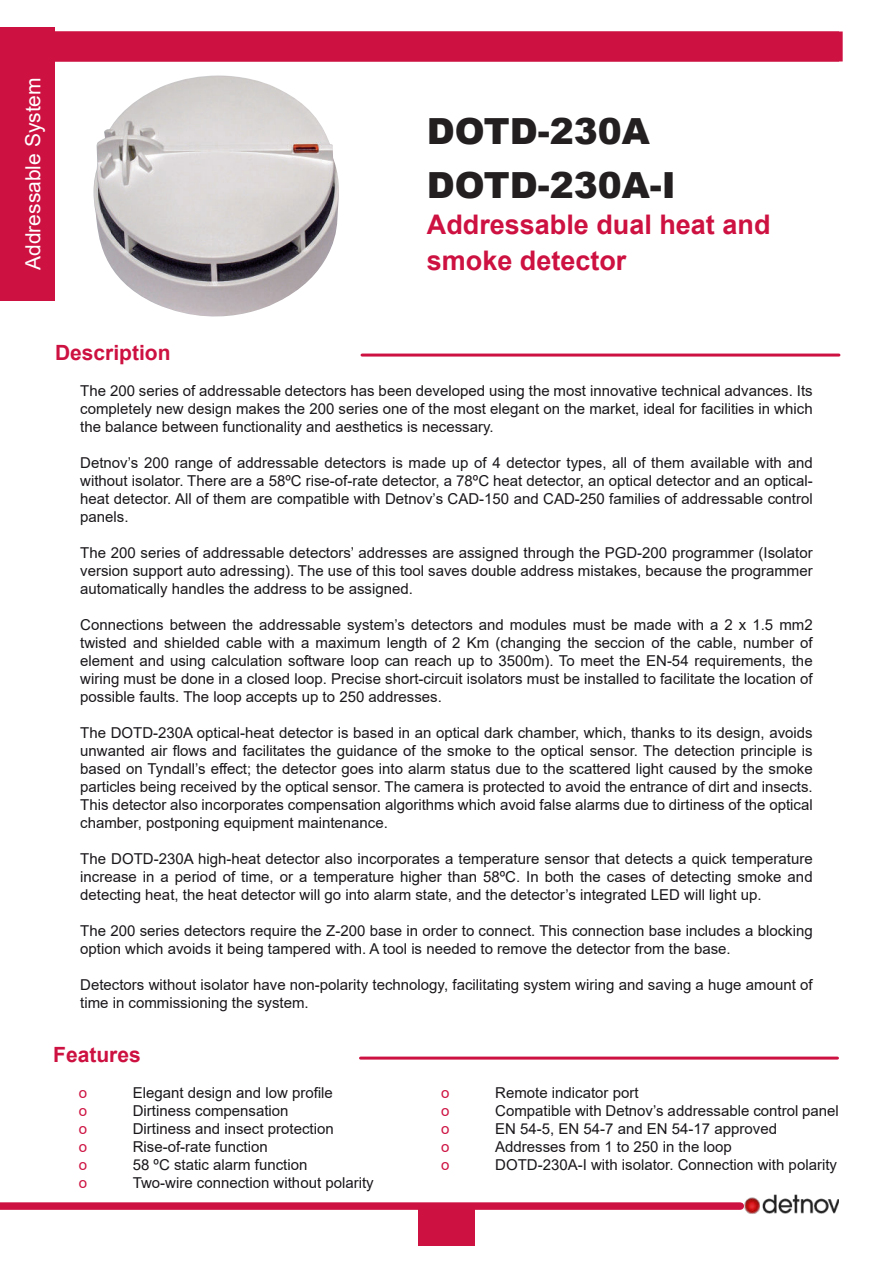
<style>
.page{position:relative;width:893px;height:1263px;background:#fff}
.page>*{position:absolute;margin:0;border:0;box-sizing:border-box;transform-origin:0 0}
.t1{font:900 36px/54px "Arial";color:#231f20}
.t2{font:700 27px/36px "Arial";color:#cd1141}
.t3{font:700 21px "Arial";color:#cd1141}
.t4{font:21px "Arial";color:#fff}
.t5{font:15px/18px "Arial";color:#1a171b;text-align:justify}
.t6{font:15px "Arial";color:#cd1141}
</style>
<div class="page">
<div style="left:0;top:28px;width:54px;height:273px;background:#cd1141"></div>
<div style="left:0;top:1202px;width:740px;height:8px;background:#cd1141"></div>
<div style="left:418px;top:1209px;width:56px;height:37px;background:#cd1141"></div>
<img style="left:742px;top:1194px;width:97px;height:20px">
<div style="left:47px;top:32px;width:792px;height:30px;background:#cd1141"></div>
<hr style="left:362px;top:354px;width:477px;height:3px;background:#cd1141">
<hr style="left:360px;top:1056px;width:477px;height:3px;background:#cd1141">
<img style="left:93px;top:75px;width:246px;height:242px">
<h3 class="t4" style="left:25px;top:270px;width:194px;rotate:-90deg">Addressable System</h3>
<h1 class="t1" style="left:427px;top:105px;width:251px">DOTD-230A<br>DOTD-230A-I</h1>
<h2 class="t2" style="left:427px;top:209px;width:345px">Addressable dual heat and smoke detector</h2>
<h3 class="t3" style="left:55px;top:345px;width:117px">Description</h3>
<p class="t5" style="left:80px;top:383px;width:734px">The 200 series of addressable detectors has been developed using the most innovative technical advances. Its completely new design makes the 200 series one of the most elegant on the market, ideal for facilities in which the balance between functionality and aesthetics is necessary.</p>
<p class="t5" style="left:80px;top:455px;width:734px">Detnov’s 200 range of addressable detectors is made up of 4 detector types, all of them available with and without isolator. There are a 58ºC rise-of-rate detector, a 78ºC heat detector, an optical detector and an optical&shy;heat detector. All of them are compatible with Detnov’s CAD-150 and CAD-250 families of addressable control panels.</p>
<p class="t5" style="left:80px;top:545px;width:734px">The 200 series of addressable detectors’ addresses are assigned through the PGD-200 programmer (Isolator version support auto adressing). The use of this tool saves double address mistakes, because the programmer automatically handles the address to be assigned.</p>
<p class="t5" style="left:80px;top:617px;width:734px">Connections between the addressable system’s detectors and modules must be made with a 2 x 1.5 mm2 twisted and shielded cable with a maximum length of 2 Km (changing the seccion of the cable, number of element and using calculation software loop can reach up to 3500m). To meet the EN-54 requirements, the wiring must be done in a closed loop. Precise short-circuit isolators must be installed to facilitate the location of possible faults. The loop accepts up to 250 addresses.</p>
<p class="t5" style="left:80px;top:725px;width:734px">The DOTD-230A optical-heat detector is based in an optical dark chamber, which, thanks to its design, avoids unwanted air flows and facilitates the guidance of the smoke to the optical sensor. The detection principle is based on Tyndall’s effect; the detector goes into alarm status due to the scattered light caused by the smoke particles being received by the optical sensor. The camera is protected to avoid the entrance of dirt and insects.<br>This detector also incorporates compensation algorithms which avoid false alarms due to dirtiness of the optical chamber, postponing equipment maintenance.</p>
<p class="t5" style="left:80px;top:851px;width:734px">The DOTD-230A high-heat detector also incorporates a temperature sensor that detects a quick temperature increase in a period of time, or a temperature higher than 58ºC. In both the cases of detecting smoke and detecting heat, the heat detector will go into alarm state, and the detector’s integrated LED will light up.</p>
<p class="t5" style="left:80px;top:923px;width:734px">The 200 series detectors require the Z-200 base in order to connect. This connection base includes a blocking option which avoids it being tampered with. A tool is needed to remove the detector from the base.</p>
<p class="t5" style="left:80px;top:977px;width:734px">Detectors without isolator have non-polarity technology, facilitating system wiring and saving a huge amount of time in commissioning the system.</p>
<h3 class="t3" style="left:53px;top:1047px;width:89px">Features</h3>
<p class="t6" style="left:79px;top:1087px;width:10px">o</p>
<p class="t5" style="left:133px;top:1084px;width:202px">Elegant design and low profile</p>
<p class="t6" style="left:79px;top:1105px;width:10px">o</p>
<p class="t5" style="left:133px;top:1103px;width:157px">Dirtiness compensation</p>
<p class="t6" style="left:79px;top:1123px;width:10px">o</p>
<p class="t5" style="left:133px;top:1121px;width:202px">Dirtiness and insect protection</p>
<p class="t6" style="left:79px;top:1141px;width:10px">o</p>
<p class="t5" style="left:133px;top:1139px;width:137px">Rise-of-rate function</p>
<p class="t6" style="left:79px;top:1159px;width:10px">o</p>
<p class="t5" style="left:133px;top:1157px;width:176px">58 ºC static alarm function</p>
<p class="t6" style="left:79px;top:1177px;width:10px">o</p>
<p class="t5" style="left:133px;top:1175px;width:242px">Two-wire connection without polarity</p>
<p class="t6" style="left:441px;top:1087px;width:10px">o</p>
<p class="t5" style="left:495px;top:1085px;width:145px">Remote indicator port</p>
<p class="t6" style="left:441px;top:1105px;width:10px">o</p>
<p class="t5" style="left:495px;top:1103px;width:345px">Compatible with Detnov’s addressable control panel</p>
<p class="t6" style="left:441px;top:1123px;width:10px">o</p>
<p class="t5" style="left:495px;top:1121px;width:283px">EN 54-5, EN 54-7 and EN 54-17 approved</p>
<p class="t6" style="left:441px;top:1141px;width:10px">o</p>
<p class="t5" style="left:495px;top:1139px;width:238px">Addresses from 1 to 250 in the loop</p>
<p class="t6" style="left:441px;top:1159px;width:10px">o</p>
<p class="t5" style="left:495px;top:1157px;width:343px">DOTD-230A-I with isolator. Connection with polarity</p>
</div>
